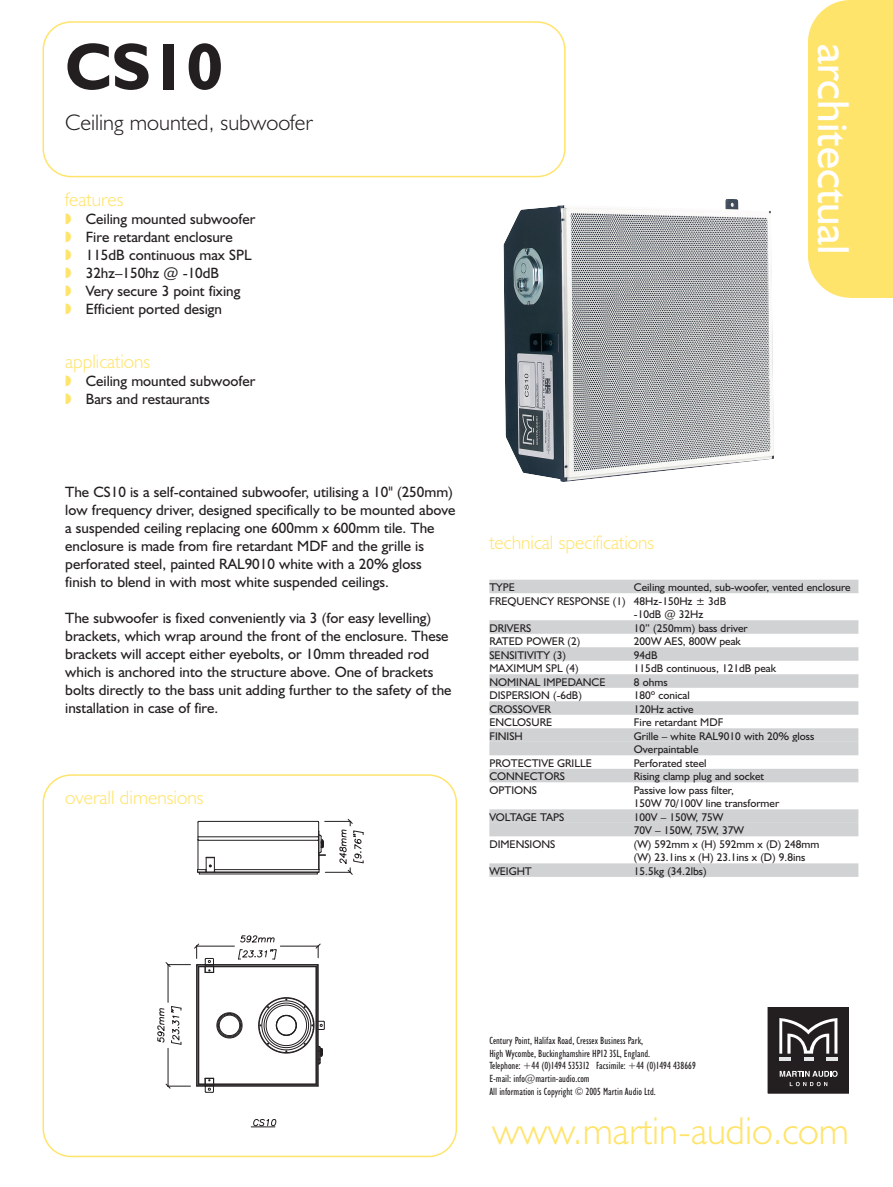
<style>
.page{position:relative;width:893px;height:1187px;background:#fff}
.page>*{position:absolute;margin:0;border:0;box-sizing:border-box;transform-origin:0 0}
.t1{font:700 66px "Humanist 521 BT";color:#231f20}
.t2{font:45px "Humanist 521 BT";color:#fff}
.t3{font:300 39px "Humanist 521 BT";color:#ffe46c}
.t4{font:300 22.5px "Humanist 521 BT";color:#231f20}
.t5{font:300 19.5px "Humanist 521 BT";color:#ffe46c}
.t6{font:15px/18px "Humanist 521 BT";color:#231f20}
.t7{font:11.25px/13.5px "Humanist 521 BT";color:#231f20}
.t8{font:condensed 10.5px/12.6px "Humanist 521 BT";color:#231f20}
.s1{color:#ffe46c}
</style>
<div class="page">
<div style="left:768px;top:1006px;width:81px;height:87px;background:#231f20"></div>
<svg style="left:779px;top:1018px;width:58px;height:43px"></svg>
<svg style="left:780px;top:1070px;width:58px;height:16px"></svg>
<div style="left:766px;top:1005px;width:84px;height:89px;border:1px solid #fff"></div>
<div style="left:850px;top:0;width:43px;height:298px;background:#ffe46c"></div>
<div style="left:808px;top:0;width:85px;height:298px;background:#ffe46c;border-radius:43px"></div>
<img style="left:503px;top:199px;width:271px;height:283px">
<svg style="left:43px;top:21px;width:523px;height:156px"></svg>
<svg style="left:43px;top:774px;width:414px;height:383px"></svg>
<div style="left:489px;top:579px;width:369px;height:14px;background:#d1d2d4"></div>
<div style="left:489px;top:620px;width:369px;height:13px;background:#d1d2d4"></div>
<div style="left:489px;top:647px;width:369px;height:13px;background:#d1d2d4"></div>
<div style="left:489px;top:674px;width:369px;height:13px;background:#d1d2d4"></div>
<div style="left:489px;top:701px;width:369px;height:13px;background:#d1d2d4"></div>
<div style="left:489px;top:728px;width:369px;height:13px;background:#d1d2d4"></div>
<div style="left:489px;top:741px;width:369px;height:14px;background:#d1d2d4"></div>
<div style="left:489px;top:768px;width:369px;height:14px;background:#d1d2d4"></div>
<div style="left:489px;top:809px;width:369px;height:13px;background:#d1d2d4"></div>
<div style="left:489px;top:822px;width:369px;height:14px;background:#d1d2d4"></div>
<div style="left:489px;top:863px;width:369px;height:13px;background:#d1d2d4"></div>
<h1 class="t1" style="left:65px;top:44px;width:159px">CS10</h1>
<h3 class="t4" style="left:65px;top:114px;width:249px">Ceiling mounted, subwoofer</h3>
<h3 class="t5" style="left:65px;top:193px;width:60px">features</h3>
<p class="t6" style="left:65px;top:212px;width:192px"><span class="s1">◗</span> Ceiling mounted subwoofer <span class="s1">◗</span> Fire retardant enclosure<br><span class="s1">◗</span> 115dB continuous max SPL <span class="s1">◗</span> 32hz–150hz @ -10dB<br><span class="s1">◗</span> Very secure 3 point fixing<br><span class="s1">◗</span> Efficient ported design</p>
<h3 class="t5" style="left:65px;top:355px;width:87px">applications</h3>
<p class="t6" style="left:65px;top:374px;width:192px"><span class="s1">◗</span> Ceiling mounted subwoofer <span class="s1">◗</span> Bars and restaurants</p>
<p class="t6" style="left:65px;top:484px;width:392px">The CS10 is a self-contained subwoofer, utilising a 10" (250mm) low frequency driver, designed specifically to be mounted above a suspended ceiling replacing one 600mm x 600mm tile. The enclosure is made from fire retardant MDF and the grille is perforated steel, painted RAL9010 white with a 20% gloss finish to blend in with most white suspended ceilings.</p>
<p class="t6" style="left:65px;top:610px;width:388px">The subwoofer is fixed conveniently via 3 (for easy levelling) brackets, which wrap around the front of the enclosure. These brackets will accept either eyebolts, or 10mm threaded rod which is anchored into the structure above. One of brackets bolts directly to the bass unit adding further to the safety of the installation in case of fire.</p>
<h3 class="t5" style="left:65px;top:790px;width:140px">overall dimensions</h3>
<h2 class="t2" style="left:849px;top:44px;width:212px;rotate:90deg">architectual</h2>
<h3 class="t5" style="left:489px;top:535px;width:166px">technical specifications</h3>
<p class="t7" style="left:489px;top:581px;width:27px">TYPE</p>
<p class="t7" style="left:634px;top:581px;width:218px">Ceiling mounted, sub-woofer, vented enclosure</p>
<p class="t7" style="left:489px;top:595px;width:238px">FREQUENCY RESPONSE (1) 48Hz-150Hz ± 3dB</p>
<p class="t7" style="left:634px;top:608px;width:71px">-10dB @ 32Hz</p>
<p class="t7" style="left:489px;top:622px;width:43px">DRIVERS</p>
<p class="t7" style="left:634px;top:622px;width:115px">10” (250mm) bass driver</p>
<p class="t7" style="left:489px;top:635px;width:92px">RATED POWER (2)</p>
<p class="t7" style="left:634px;top:635px;width:109px">200W AES, 800W peak</p>
<p class="t7" style="left:489px;top:649px;width:78px">SENSITIVITY (3)</p>
<p class="t7" style="left:634px;top:649px;width:25px">94dB</p>
<p class="t7" style="left:489px;top:662px;width:91px">MAXIMUM SPL (4)</p>
<p class="t7" style="left:634px;top:662px;width:144px">115dB continuous, 121dB peak</p>
<p class="t7" style="left:489px;top:676px;width:118px">NOMINAL IMPEDANCE</p>
<p class="t7" style="left:634px;top:676px;width:35px">8 ohms</p>
<p class="t7" style="left:489px;top:689px;width:94px">DISPERSION (-6dB)</p>
<p class="t7" style="left:634px;top:689px;width:57px">180º conical</p>
<p class="t7" style="left:489px;top:703px;width:63px">CROSSOVER</p>
<p class="t7" style="left:634px;top:703px;width:61px">120Hz active</p>
<p class="t7" style="left:489px;top:716px;width:64px">ENCLOSURE</p>
<p class="t7" style="left:634px;top:716px;width:91px">Fire retardant MDF</p>
<p class="t7" style="left:489px;top:730px;width:35px">FINISH</p>
<p class="t7" style="left:634px;top:730px;width:182px">Grille – white RAL9010 with 20% gloss<br>Overpaintable</p>
<p class="t7" style="left:489px;top:757px;width:104px">PROTECTIVE GRILLE</p>
<p class="t7" style="left:634px;top:757px;width:74px">Perforated steel</p>
<p class="t7" style="left:489px;top:770px;width:77px">CONNECTORS</p>
<p class="t7" style="left:634px;top:770px;width:132px">Rising clamp plug and socket</p>
<p class="t7" style="left:489px;top:784px;width:49px">OPTIONS</p>
<p class="t7" style="left:634px;top:784px;width:147px">Passive low pass filter,<br>150W 70/100V line transformer</p>
<p class="t7" style="left:489px;top:811px;width:77px">VOLTAGE TAPS</p>
<p class="t7" style="left:634px;top:811px;width:112px">100V – 150W, 75W<br>70V – 150W, 75W, 37W</p>
<p class="t7" style="left:489px;top:838px;width:68px">DIMENSIONS</p>
<p class="t7" style="left:634px;top:838px;width:187px">(W) 592mm x (H) 592mm x (D) 248mm (W) 23.1ins x (H) 23.1ins x (D) 9.8ins</p>
<p class="t7" style="left:489px;top:865px;width:44px">WEIGHT</p>
<p class="t7" style="left:634px;top:865px;width:74px">15.5kg (34.2lbs)</p>
<p class="t8" style="left:489px;top:1035px;width:208px">Century Point, Halifax Road, Cressex Business Park,<br>High Wycombe, Buckinghamshire HP12 3SL, England.<br>Telephone: +44 (0)1494 535312 Facsimile: +44 (0)1494 438669<br>E-mail: info@martin-audio.com<br>All information is Copyright © 2005 Martin Audio Ltd.</p>
<h3 class="t3" style="left:492px;top:1116px;width:358px">www.martin-audio.com</h3>
</div>
